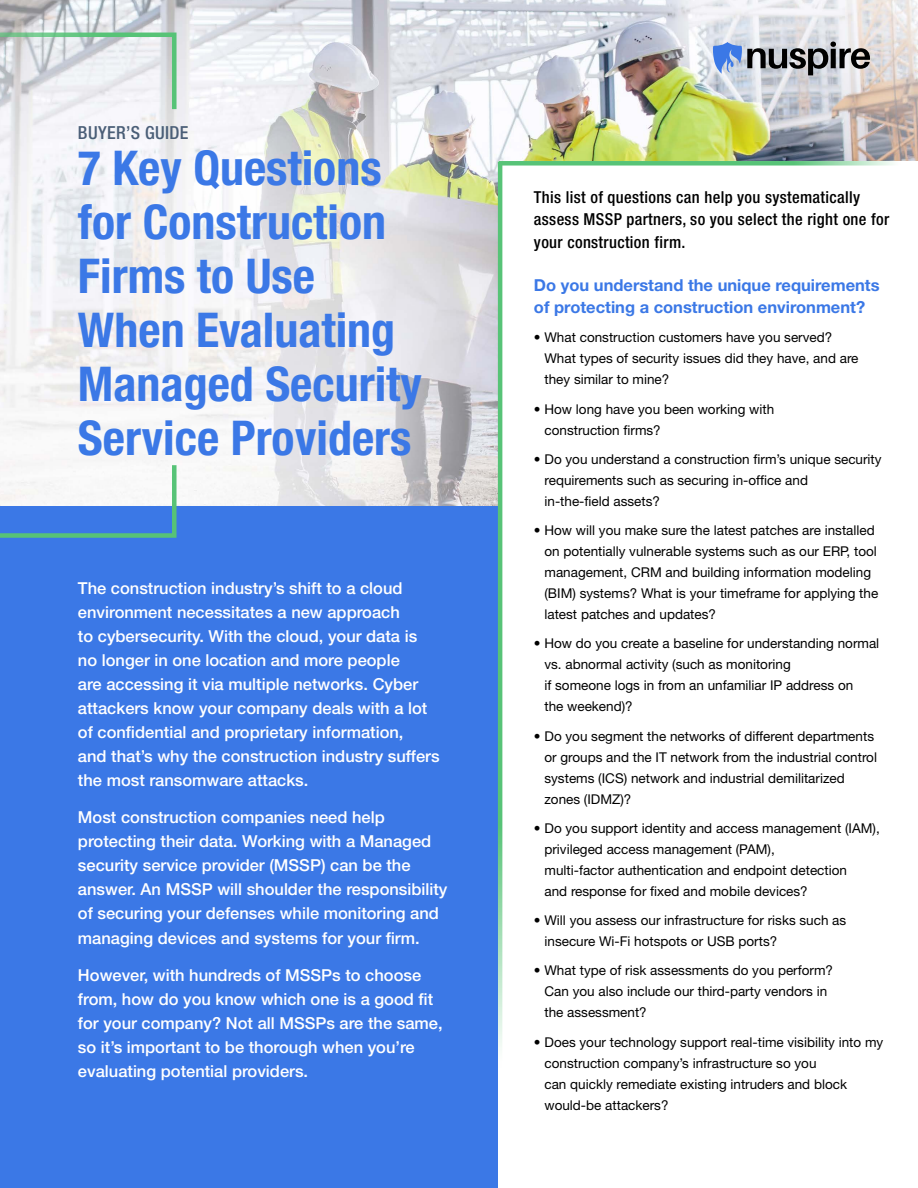
<style>
.page{position:relative;width:918px;height:1188px;background:#fff}
.page>*{position:absolute;margin:0;border:0;box-sizing:border-box;transform-origin:0 0}
.t1{font:700 condensed 48px/54px "Helvetica Neue LT Pro";color:#3b78e6}
.t2{font:500 condensed 18px "Helvetica Neue LT Pro";letter-spacing:.02em;color:#4a5e77}
.t3{font:500 16.5px/24px "Helvetica Neue LT Std";color:#fff}
.t4{font:500 condensed 16.5px/22.5px "Helvetica Neue LT Pro";letter-spacing:.02em;color:#000}
.t5{font:700 16.5px/22.5px "Helvetica Neue LT Std";color:#3b78e6}
.t6{font:13.5px/21px "Helvetica Neue LT Std";color:#000}
</style>
<div class="page">
<img style="left:0;top:0;width:918px;height:507px">
<div style="left:0;top:507px;width:918px;height:681px;background:#3b78e6"></div>
<svg style="left:713px;top:42px;width:157px;height:33px;background:#8d94a3"></svg>
<div style="left:499px;top:162px;width:419px;height:1026px;background:#fff"></div>
<svg style="left:0;top:31px;width:178px;height:507px"></svg>
<svg style="left:498px;top:162px;width:4px;height:907px;background:#6ecb89"></svg>
<svg style="left:499px;top:161px;width:403px;height:5px;background:#7cd095"></svg>
<h2 class="t2" style="left:78px;top:122px;width:112px">BUYER’S GUIDE</h2>
<h1 class="t1" style="left:78px;top:141px;width:345px">7 Key Questions for Construction<br>Firms to Use<br>When Evaluating<br>Managed Security<br>Service Providers</h1>
<p class="t3" style="left:78px;top:576px;width:363px">The construction industry’s shift to a cloud environment necessitates a new approach<br>to cybersecurity. With the cloud, your data is no longer in one location and more people<br>are accessing it via multiple networks. Cyber attackers know your company deals with a lot of confidential and proprietary information,<br>and that’s why the construction industry suffers the most ransomware attacks.</p>
<p class="t3" style="left:78px;top:805px;width:371px">Most construction companies need help protecting their data. Working with a Managed security service provider (MSSP) can be the answer. An MSSP will shoulder the responsibility of securing your defenses while monitoring and managing devices and systems for your firm.</p>
<p class="t3" style="left:78px;top:963px;width:366px">However, with hundreds of MSSPs to choose from, how do you know which one is a good fit for your company? Not all MSSPs are the same, so it’s important to be thorough when you’re evaluating potential providers.</p>
<p class="t4" style="left:534px;top:185px;width:357px">This list of questions can help you systematically assess MSSP partners, so you select the right one for your construction firm.</p>
<p class="t5" style="left:534px;top:273px;width:347px">Do you understand the unique requirements of protecting a construction environment?</p>
<p class="t6" style="left:544px;top:327px;width:316px;text-indent:-11px">• What construction customers have you served?<br>What types of security issues did they have, and are they similar to mine?</p>
<p class="t6" style="left:544px;top:398px;width:231px;text-indent:-11px">• How long have you been working with construction firms?</p>
<p class="t6" style="left:544px;top:448px;width:339px;text-indent:-11px">• Do you understand a construction firm’s unique security requirements such as securing in-office and<br>in-the-field assets?</p>
<p class="t6" style="left:544px;top:519px;width:335px;text-indent:-11px">• How will you make sure the latest patches are installed on potentially vulnerable systems such as our ERP, tool management, CRM and building information modeling (BIM) systems? What is your timeframe for applying the latest patches and updates?</p>
<p class="t6" style="left:544px;top:633px;width:336px;text-indent:-11px">• How do you create a baseline for understanding normal vs. abnormal activity (such as monitoring<br>if someone logs in from an unfamiliar IP address on<br>the weekend)?</p>
<p class="t6" style="left:544px;top:725px;width:334px;text-indent:-11px">• Do you segment the networks of different departments or groups and the IT network from the industrial control systems (ICS) network and industrial demilitarized zones (IDMZ)?</p>
<p class="t6" style="left:544px;top:817px;width:337px;text-indent:-11px">• Do you support identity and access management (IAM), privileged access management (PAM),<br>multi-factor authentication and endpoint detection<br>and response for fixed and mobile devices?</p>
<p class="t6" style="left:544px;top:910px;width:303px;text-indent:-11px">• Will you assess our infrastructure for risks such as insecure Wi-Fi hotspots or USB ports?</p>
<p class="t6" style="left:544px;top:960px;width:290px;text-indent:-11px">• What type of risk assessments do you perform?<br>Can you also include our third-party vendors in the assessment?</p>
<p class="t6" style="left:544px;top:1031px;width:340px;text-indent:-11px">• Does your technology support real-time visibility into my construction company’s infrastructure so you<br>can quickly remediate existing intruders and block would-be attackers?</p>
</div>
